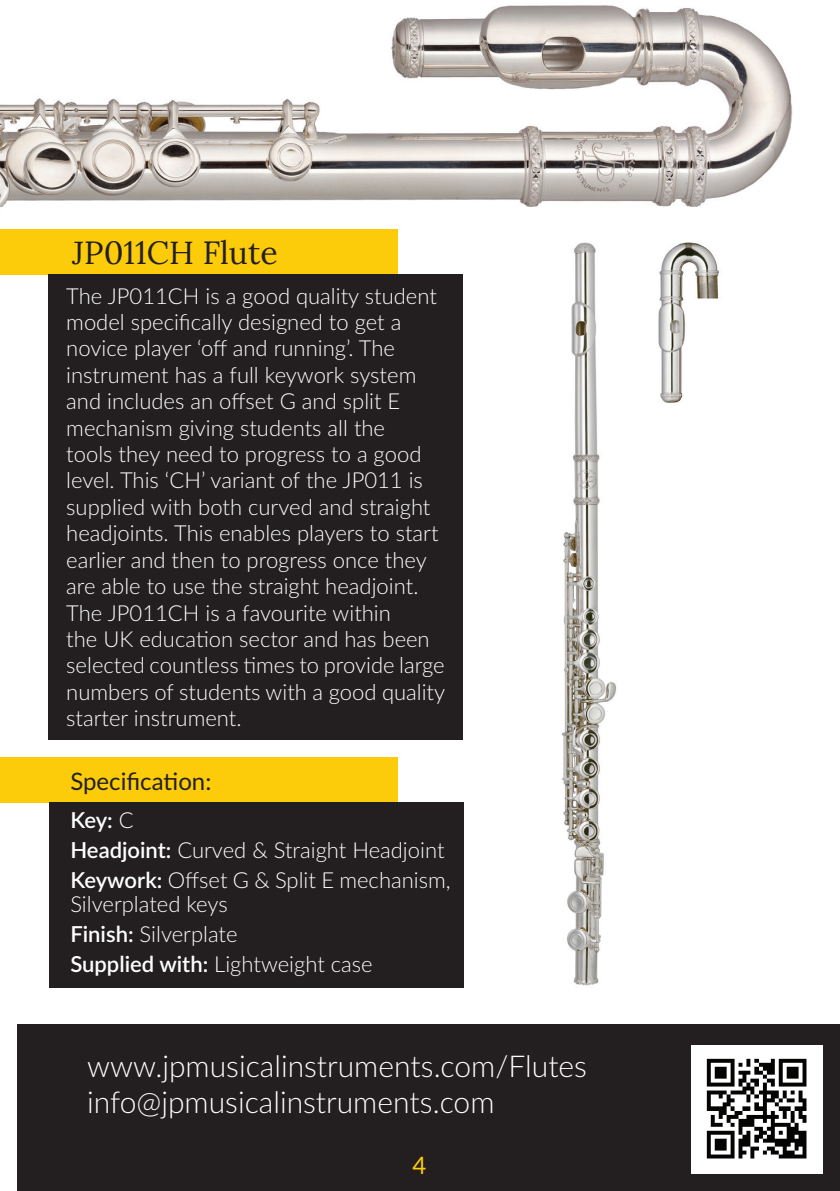
<style>
.page{position:relative;width:840px;height:1191px;background:#fff}
.page>*{position:absolute;margin:0;border:0;box-sizing:border-box;transform-origin:0 0}
.t1{font:32px "Lora";color:#231f20}
.t2{font:300 30px/36px "Lato";color:#fff}
.t3{font:24px "Lato";color:#231f20}
.t4{font:24px "Lato";color:#fccc0a}
.t5{font:300 22px/26.4px "Lato";color:#fff}
.s1{font-weight:600}
</style>
<div class="page">
<div style="left:17px;top:1024px;width:822px;height:167px;background:#231f20"></div>
<img style="left:561px;top:242px;width:158px;height:744px">
<div style="left:0;top:229px;width:397px;height:46px;background:#fccc0a"></div>
<div style="left:48px;top:275px;width:414px;height:464px;background:#231f20"></div>
<div style="left:0;top:757px;width:397px;height:46px;background:#fccc0a"></div>
<div style="left:49px;top:802px;width:414px;height:186px;background:#231f20"></div>
<img style="left:691px;top:1045px;width:131px;height:128px">
<img style="left:0;top:5px;width:793px;height:202px">
<h1 class="t1" style="left:72px;top:228px;width:207px">JP011CH Flute</h1>
<p class="t5" style="left:66px;top:282px;width:380px">The JP011CH is a good quality student model specifically designed to get a novice player ‘off and running’. The instrument has a full keywork system and includes an offset G and split E mechanism giving students all the<br>tools they need to progress to a good level. This ‘CH’ variant of the JP011 is supplied with both curved and straight headjoints. This enables players to start earlier and then to progress once they are able to use the straight headjoint.<br>The JP011CH is a favourite within<br>the UK education sector and has been selected countless times to provide large numbers of students with a good quality starter instrument.</p>
<p class="t3" style="left:70px;top:763px;width:142px">Specification:</p>
<p class="t5" style="left:70px;top:804px;width:381px;line-height:30px"><span class="s1">Key:</span> C<br><span class="s1">Headjoint:</span> Curved &amp; Straight Headjoint<br><span class="s1">Keywork:</span> Offset G &amp; Split E mechanism,</p>
<p class="t5" style="left:70px;top:888px;width:304px;line-height:30px">Silverplated keys<br><span class="s1">Finish:</span> Silverplate<br><span class="s1">Supplied with:</span> Lightweight case</p>
<h2 class="t2" style="left:87px;top:1047px;width:501px">www.jpmusicalinstruments.com/Flutes info@jpmusicalinstruments.com</h2>
<p class="t4" style="left:412px;top:1147px;width:15px">4</p>
</div>
